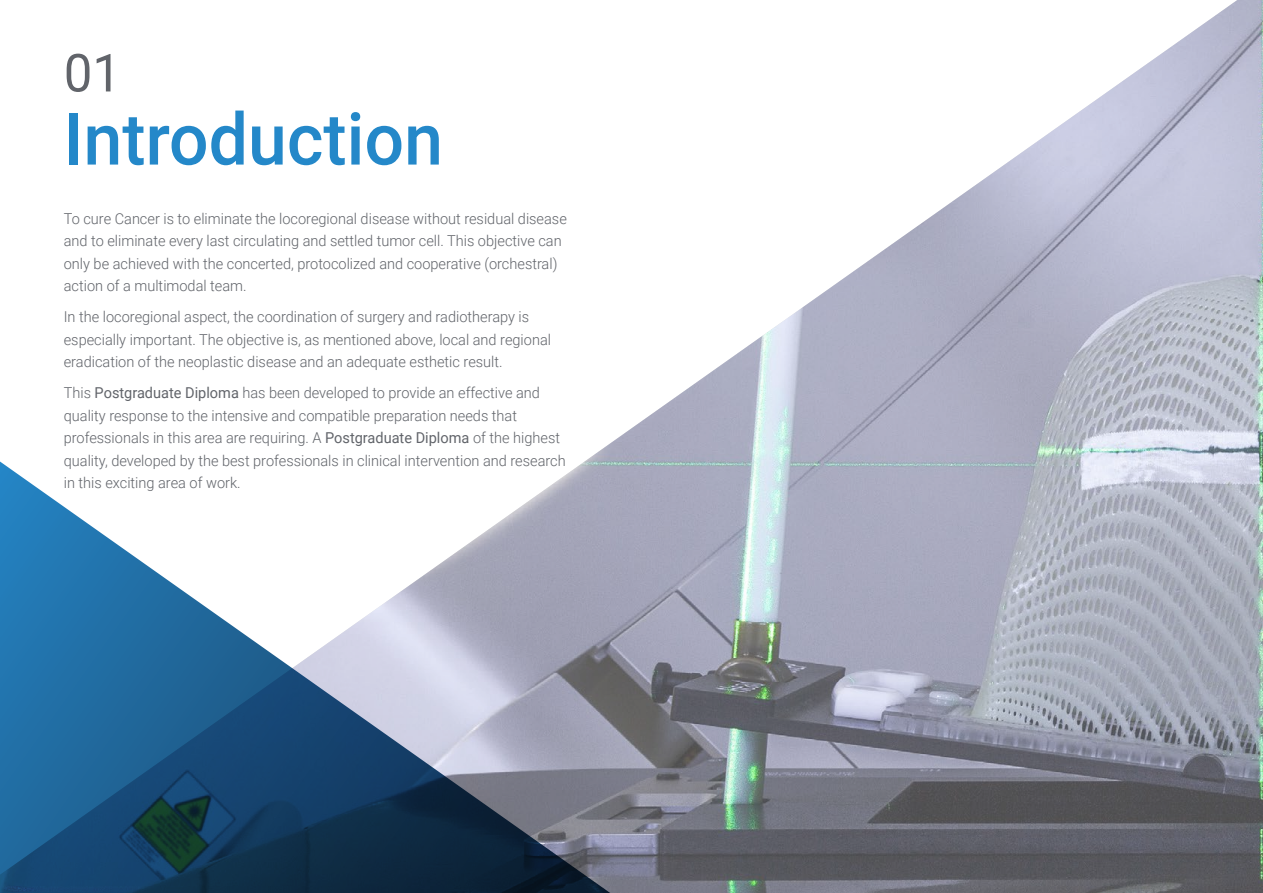
<style>
.page{position:relative;width:1263px;height:893px;background:#fff}
.page>*{position:absolute;margin:0;border:0;box-sizing:border-box;transform-origin:0 0}
.t1{font:500 72px "Roboto";color:#2488c9}
.t2{font:52.5px "Roboto";color:#61646a}
.t3{font:300 15px/22.5px "Roboto";color:#61646a}
.s1{font-weight:400}
</style>
<div class="page">
<img style="left:607px;top:0;width:656px;height:893px">
<svg style="left:0;top:446px;width:640px;height:447px"></svg>
<h2 class="t2" style="left:64px;top:36px;width:59px">01</h2>
<h1 class="t1" style="left:64px;top:89px;width:381px">Introduction</h1>
<p class="t3" style="left:64px;top:207px;width:505px">To cure Cancer is to eliminate the locoregional disease without residual disease and to eliminate every last circulating and settled tumor cell. This objective can only be achieved with the concerted, protocolized and cooperative (orchestral) action of a multimodal team.</p>
<p class="t3" style="left:64px;top:305px;width:489px">In the locoregional aspect, the coordination of surgery and radiotherapy is especially important. The objective is, as mentioned above, local and regional eradication of the neoplastic disease and an adequate esthetic result.</p>
<p class="t3" style="left:64px;top:381px;width:503px">This <span class="s1">Postgraduate Diploma</span> has been developed to provide an effective and quality response to the intensive and compatible preparation needs that professionals in this area are requiring. A <span class="s1">Postgraduate Diploma</span> of the highest quality, developed by the best professionals in clinical intervention and research in this exciting area of work.</p>
</div>
